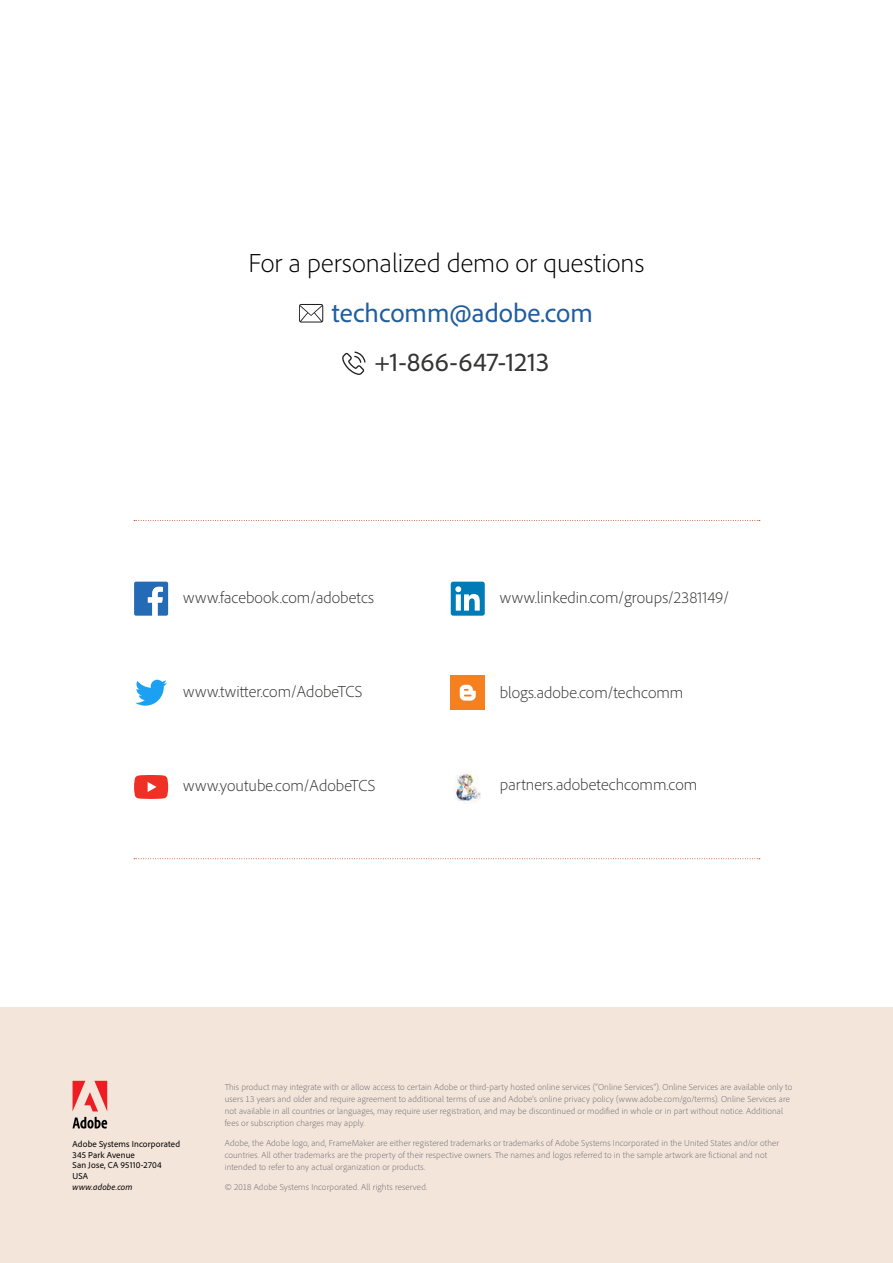
<style>
.page{position:relative;width:893px;height:1263px;background:#fff}
.page>*{position:absolute;margin:0;border:0;box-sizing:border-box;transform-origin:0 0}
.t1{font:300 27px "Adobe Clean";color:#000}
.t2{font:27px "Adobe Clean";color:#215e9e}
.t3{font:27px "Adobe Clean";letter-spacing:.005em;color:#343433}
.t4{font:300 16.5px "Adobe Clean";letter-spacing:.005em;color:#343433}
.t5{font:300 9px/12px "Adobe Clean";letter-spacing:.015em;color:#6d6e71}
.t6{font:9px/10.8px "Adobe Clean";letter-spacing:.02em;color:#000}
.t7{font:italic 9px "Adobe Clean";letter-spacing:.015em;color:#000}
</style>
<div class="page">
<div style="left:0;top:1008px;width:893px;height:255px;background:#f4e5db"></div>
<svg style="left:73px;top:1081px;width:34px;height:30px"></svg>
<svg style="left:73px;top:1117px;width:34px;height:11px"></svg>
<svg style="left:134px;top:582px;width:34px;height:34px"></svg>
<svg style="left:135px;top:680px;width:32px;height:26px"></svg>
<div style="left:451px;top:582px;width:34px;height:34px;background:#007bb6;border-radius:2px"></div>
<svg style="left:455px;top:586px;width:25px;height:25px"></svg>
<svg style="left:134px;top:775px;width:34px;height:24px"></svg>
<img style="left:454px;top:771px;width:26px;height:33px">
<div style="left:451px;top:676px;width:34px;height:34px;background:#f58020"></div>
<svg style="left:460px;top:685px;width:16px;height:16px"></svg>
<svg style="left:134px;top:520px;width:626px;height:1px"></svg>
<svg style="left:134px;top:858px;width:626px;height:1px"></svg>
<svg style="left:299px;top:304px;width:24px;height:18px"></svg>
<svg style="left:342px;top:351px;width:24px;height:24px"></svg>
<h1 class="t1" style="left:249px;top:246px;width:397px">For a personalized demo or questions</h1>
<h1 class="t2" style="left:332px;top:296px;width:262px">techcomm@adobe.com</h1>
<h1 class="t3" style="left:375px;top:345px;width:176px">+1-866-647-1213</h1>
<h2 class="t4" style="left:183px;top:587px;width:193px">www.facebook.com/adobetcs</h2>
<h2 class="t4" style="left:183px;top:681px;width:181px">www.twitter.com/AdobeTCS</h2>
<h2 class="t4" style="left:500px;top:587px;width:231px">www.linkedin.com/groups/2381149/</h2>
<h2 class="t4" style="left:500px;top:682px;width:185px">blogs.adobe.com/techcomm</h2>
<h2 class="t4" style="left:183px;top:775px;width:194px">www.youtube.com/AdobeTCS</h2>
<h2 class="t4" style="left:500px;top:774px;width:199px">partners.adobetechcomm.com</h2>
<p class="t6" style="left:73px;top:1138px;width:109px">Adobe Systems Incorporated<br>345 Park Avenue<br>San Jose, CA 95110-2704<br>USA</p>
<p class="t7" style="left:73px;top:1181px;width:62px">www.adobe.com</p>
<p class="t5" style="left:225px;top:1080px;width:569px">This product may integrate with or allow access to certain Adobe or third-party hosted online services (“Online Services”). Online Services are available only to users 13 years and older and require agreement to additional terms of use and Adobe’s online privacy policy (www.adobe.com/go/terms). Online Services are not available in all countries or languages, may require user registration, and may be discontinued or modified in whole or in part without notice. Additional fees or subscription charges may apply.</p>
<p class="t5" style="left:225px;top:1137px;width:556px">Adobe, the Adobe logo, and, FrameMaker are either registered trademarks or trademarks of Adobe Systems Incorporated in the United States and/or other countries. All other trademarks are the property of their respective owners. The names and logos referred to in the sample artwork are fictional and not intended to refer to any actual organization or products.</p>
<p class="t5" style="left:225px;top:1181px;width:204px">© 2018 Adobe Systems Incorporated. All rights reserved.</p>
</div>
